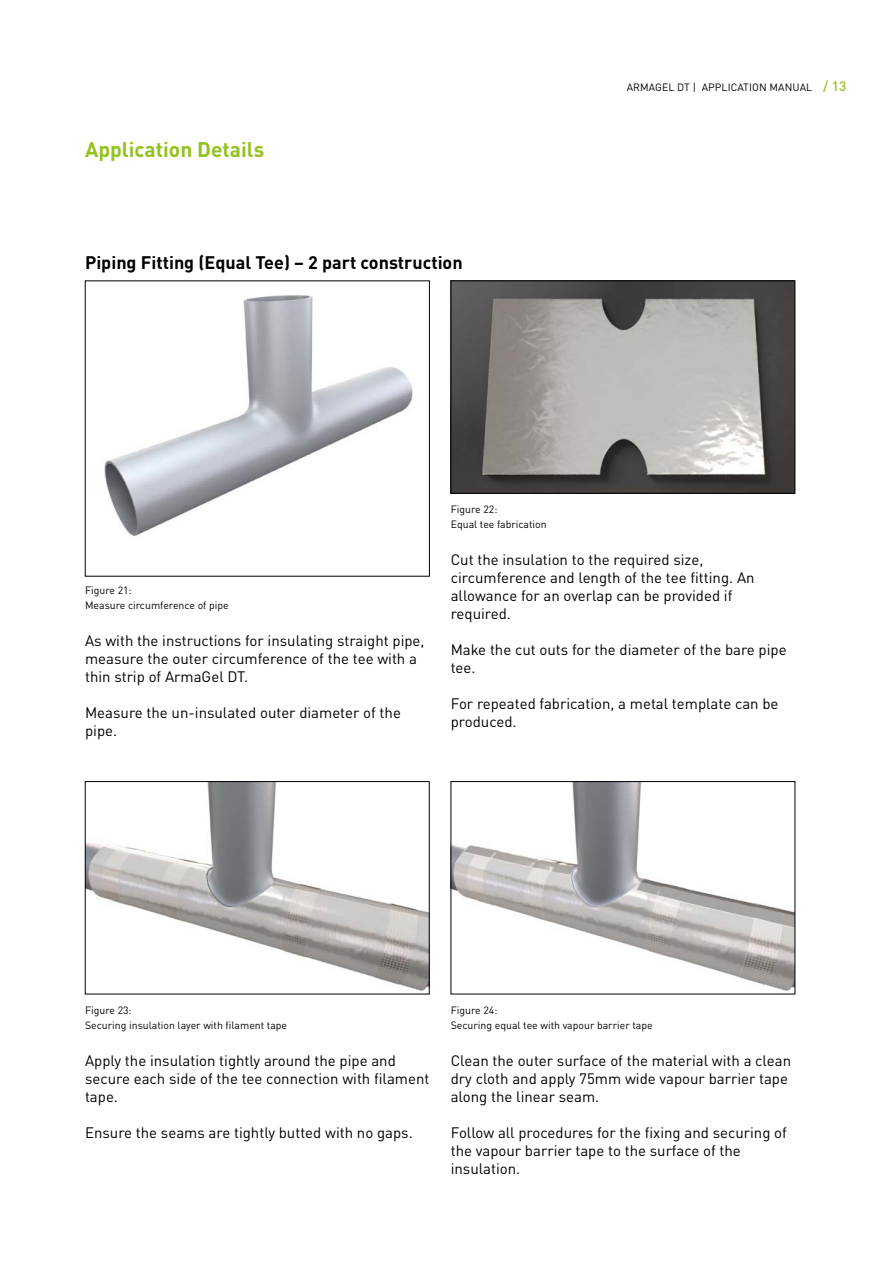
<style>
.page{position:relative;width:893px;height:1263px;background:#fff}
.page>*{position:absolute;margin:0;border:0;box-sizing:border-box;transform-origin:0 0}
._12_15{font:700 21px "DIN Pro";color:#95c11f}
._12_15-2{font:700 18px "DIN Pro";color:#000}
._12_15-3{font:15px/18px "DIN Pro";color:#000}
.BU_Fließtext{font:10.5px "DIN Pro";color:#000}
._12_15-4{font:10.5px "DIN Pro";letter-spacing:.01em;color:#000}
.s1{font-weight:500;font-size:13.5px;color:#95c11f}
</style>
<div class="page">
<img style="left:87px;top:783px;width:340px;height:208px">
<div style="left:85px;top:781px;width:344px;height:213px;border:1px solid #000"></div>
<img style="left:453px;top:783px;width:340px;height:208px">
<div style="left:451px;top:781px;width:344px;height:213px;border:1px solid #000"></div>
<img style="left:453px;top:283px;width:340px;height:208px">
<div style="left:451px;top:281px;width:344px;height:212px;border:1px solid #000"></div>
<img style="left:104px;top:295px;width:309px;height:241px">
<p class="_12_15" style="left:85px;top:132px;width:181px">Application Details</p>
<p class="_12_15-2" style="left:85px;top:247px;width:379px">Piping Fitting (Equal Tee) – 2 part construction</p>
<p class="_12_15-4" style="left:627px;top:79px;width:221px">ARMAGEL DT | APPLICATION MANUAL <span class="s1">/ 13</span></p>
<p class="BU_Fließtext" style="left:451px;top:501px;width:48px">Figure 22:</p>
<p class="BU_Fließtext" style="left:451px;top:516px;width:97px">Equal tee fabrication</p>
<p class="BU_Fließtext" style="left:85px;top:581px;width:48px">Figure 21:</p>
<p class="BU_Fließtext" style="left:85px;top:596px;width:145px">Measure circumference of pipe</p>
<p class="_12_15-3" style="left:85px;top:630px;width:341px">As with the instructions for insulating straight pipe, measure the outer circumference of the tee with a thin strip of ArmaGel DT.</p>
<p class="_12_15-3" style="left:85px;top:702px;width:317px">Measure the un-insulated outer diameter of the pipe.</p>
<p class="_12_15-3" style="left:451px;top:549px;width:305px">Cut the insulation to the required size, circumference and length of the tee fitting. An allowance for an overlap can be provided if required.</p>
<p class="_12_15-3" style="left:451px;top:639px;width:337px">Make the cut outs for the diameter of the bare pipe tee.</p>
<p class="_12_15-3" style="left:451px;top:693px;width:329px">For repeated fabrication, a metal template can be produced.</p>
<p class="BU_Fließtext" style="left:85px;top:1002px;width:48px">Figure 23:</p>
<p class="BU_Fließtext" style="left:85px;top:1017px;width:204px">Securing insulation layer with filament tape</p>
<p class="_12_15-3" style="left:85px;top:1050px;width:346px">Apply the insulation tightly around the pipe and secure each side of the tee connection with filament tape.</p>
<p class="_12_15-3" style="left:85px;top:1122px;width:329px">Ensure the seams are tightly butted with no gaps.</p>
<p class="BU_Fließtext" style="left:451px;top:1002px;width:48px">Figure 24:</p>
<p class="BU_Fließtext" style="left:451px;top:1017px;width:203px">Securing equal tee with vapour barrier tape</p>
<p class="_12_15-3" style="left:451px;top:1050px;width:342px">Clean the outer surface of the material with a clean dry cloth and apply 75mm wide vapour barrier tape along the linear seam.</p>
<p class="_12_15-3" style="left:451px;top:1122px;width:338px">Follow all procedures for the fixing and securing of the vapour barrier tape to the surface of the insulation.</p>
</div>
